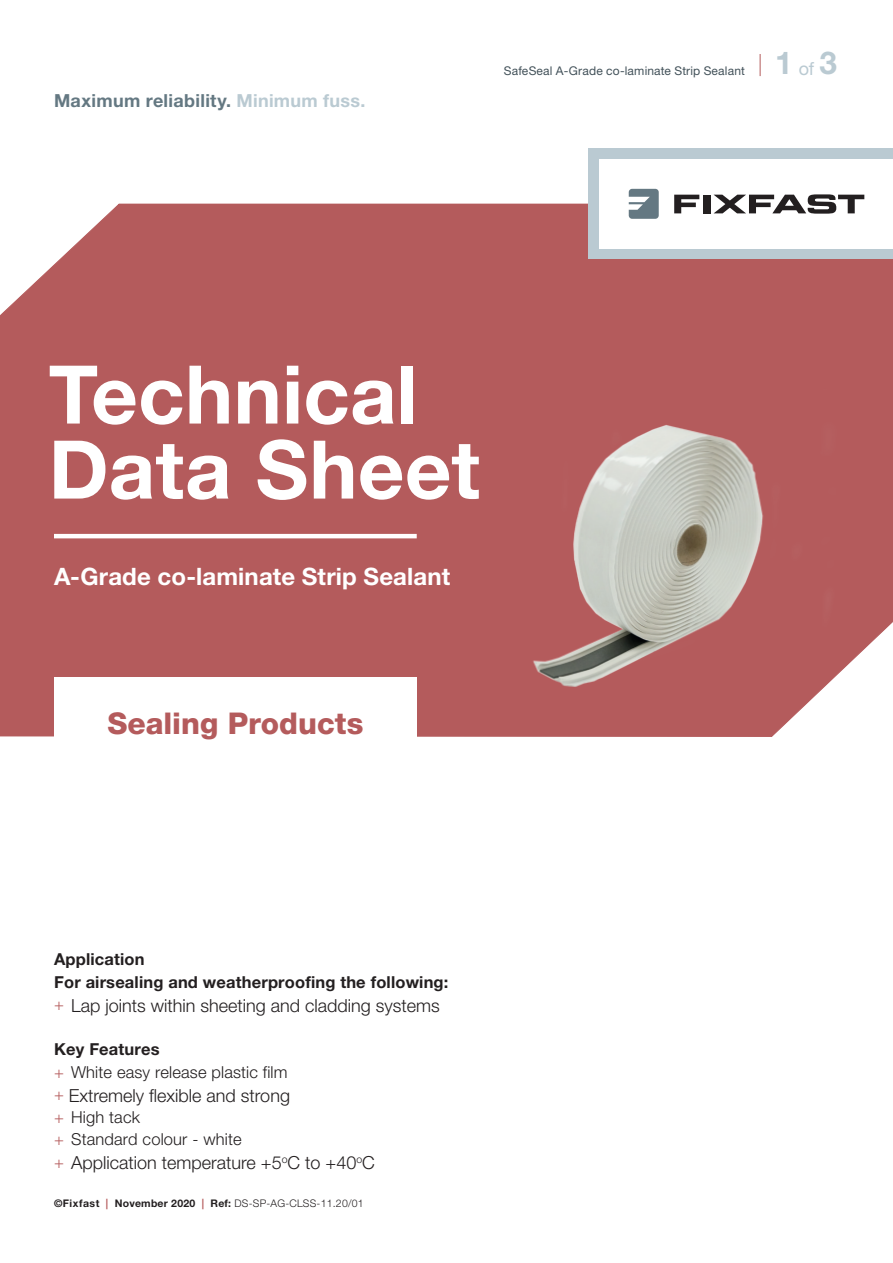
<style>
.page{position:relative;width:893px;height:1263px;background:#fff}
.page>*{position:absolute;margin:0;border:0;box-sizing:border-box;transform-origin:0 0}
.t1{font:700 81px/75px "Helvetica Neue LT Std";letter-spacing:.005em;color:#fff}
.t2{font:700 31.5px "Helvetica Neue LT Std";color:#bacad2}
.t3{font:800 30px "Helvetica Neue LT Std";color:#b45b5c}
.t4{font:700 24px "Helvetica Neue LT Std";letter-spacing:.005em;color:#fff}
.t5{font:300 18px "Helvetica Neue LT Std";color:#231f20}
.t6{font:700 18px "Helvetica Neue LT Std";letter-spacing:.015em;color:#647882}
.t7{font:300 16.5px/22.5px "Helvetica Neue LT Std";letter-spacing:.01em;color:#231f20}
.t8{font:700 16.5px/22.5px "Helvetica Neue LT Std";letter-spacing:.01em;color:#231f20}
.t9{font:12px "Helvetica Neue LT Std";letter-spacing:.015em;color:#425159}
.t10{font:700 10.5px "Helvetica Neue LT Std";letter-spacing:.02em;color:#231f20}
.s1{color:#bacad2}
.s2{font-weight:400;font-size:18px}
.s3{font-size:16.5px;color:#b45b5c}
.s4{font-weight:700}
.s5{color:#b45b5c}
.s6{font-weight:300}
</style>
<div class="page">
<div style="left:0;top:203px;width:893px;height:534px;background:#b45b5c"></div>
<div style="left:588px;top:149px;width:305px;height:110px;background:#bacad2"></div>
<div style="left:599px;top:159px;width:294px;height:90px;background:#fff"></div>
<svg style="left:629px;top:189px;width:30px;height:30px"></svg>
<svg style="left:674px;top:195px;width:25px;height:18px"></svg>
<div style="left:703px;top:195px;width:7px;height:18px;background:#231f20"></div>
<svg style="left:714px;top:194px;width:150px;height:20px"></svg>
<div style="left:54px;top:677px;width:363px;height:97px;background:#fff"></div>
<hr style="left:54px;top:534px;width:363px;height:4px;background:#fff">
<img style="left:468px;top:387px;width:378px;height:328px">
<svg style="left:760px;top:54px;width:1px;height:22px"></svg>
<p class="t6" style="left:54px;top:89px;width:313px">Maximum reliability. <span class="s1">Minimum fuss.</span></p>
<p class="t9" style="left:504px;top:64px;width:243px">SafeSeal A-Grade co-laminate Strip Sealant</p>
<h2 class="t2" style="left:775px;top:43px;width:63px">1<span class="s2">of</span>3</h2>
<h1 class="t1" style="left:49px;top:355px;width:433px">Technical<br>Data Sheet</h1>
<h3 class="t4" style="left:54px;top:562px;width:398px">A-Grade co-laminate Strip Sealant</h3>
<h3 class="t3" style="left:107px;top:706px;width:258px">Sealing Products</h3>
<p class="t8" style="left:54px;top:948px;width:396px">Application<br>For airsealing and weatherproofing the following:</p>
<p class="t5" style="left:54px;top:994px;width:387px"><span class="s3">+</span> Lap joints within sheeting and cladding systems</p>
<p class="t7" style="left:54px;top:1038px;width:235px"><span class="s4">Key Features<br></span><span class="s5">+</span> White easy release plastic film</p>
<p class="t5" style="left:54px;top:1084px;width:237px"><span class="s3">+</span> Extremely flexible and strong</p>
<p class="t7" style="left:54px;top:1105px;width:189px"><span class="s5">+</span> High tack<br><span class="s5">+</span> Standard colour - white</p>
<p class="t5" style="left:54px;top:1152px;width:322px"><span class="s3">+</span> Application temperature +5<sup>o</sup>C to +40<sup>o</sup>C</p>
<p class="t10" style="left:54px;top:1196px;width:311px">©Fixfast <span class="s5">|</span> November 2020 <span class="s5">|</span> Ref: <span class="s6">DS-SP-AG-CLSS-11.20/01</span></p>
</div>
